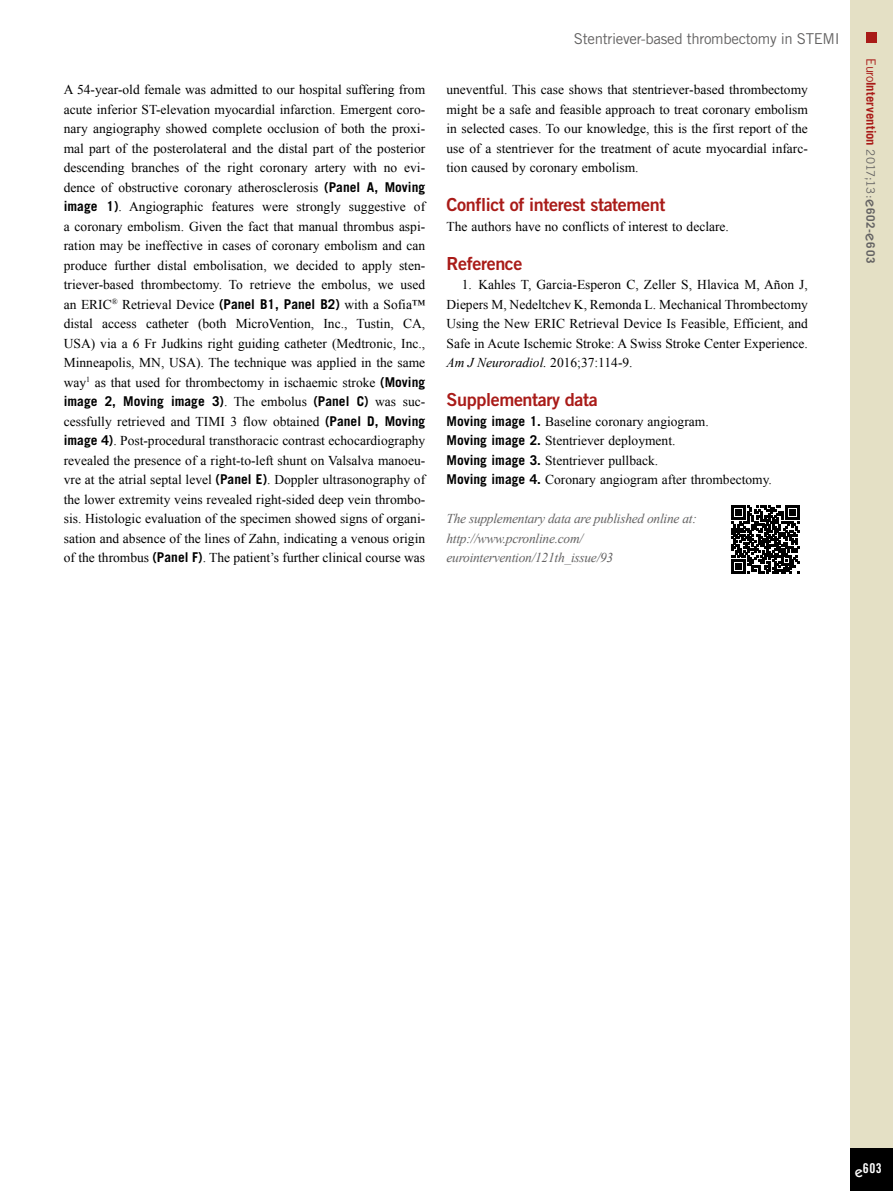
<style>
.page{position:relative;width:893px;height:1191px;background:#fff}
.page>*{position:absolute;margin:0;border:0;box-sizing:border-box;transform-origin:0 0}
.t1{font:18px "Trade Gothic LT Std Bd 2";letter-spacing:-.02em;color:#a91b18}
.t2{font:15px "Trade Gothic LT Std";letter-spacing:-.02em;color:#646363}
.t3{font:13.5px/19.5px "Times New Roman";color:#000;text-align:justify}
.t4{font:italic 13.5px/19.5px "Times New Roman";letter-spacing:-.02em;color:#646363}
.t5{font:700 13.5px "Trade Gothic LT Std";color:#000}
.t6{font:13.5px "Trade Gothic LT Std Bd Cn 20";color:#fff}
.t7{font:700 12.75px "Trade Gothic LT Std";letter-spacing:.005em;color:#a91b18}
.s1{font-family:"Trade Gothic LT Std";font-weight:700}
.s2{font-family:"Times New Roman";font-weight:400}
.s3{font-style:italic}
.s4{font-weight:400}
.s5{font-weight:400;font-size:11.7px;color:#646363}
.s6{font-family:"ITC Kabel Std";font-weight:500;font-size:15px;color:#646363}
.s7{font-size:11.7px;color:#646363}
.s8{font-family:"ITC Kabel Std";font-weight:500;font-size:15px}
</style>
<div class="page">
<div style="left:850px;top:0;width:43px;height:1191px;background:#e4e0c5"></div>
<div style="left:850px;top:1148px;width:43px;height:43px;background:#000"></div>
<div style="left:866px;top:32px;width:11px;height:10px;background:#a91b18"></div>
<svg style="left:731px;top:505px;width:69px;height:68px"></svg>
<p class="t3" style="left:64px;top:80px;width:363px">A 54-year-old female was admitted to our hospital suffering from acute inferior ST-elevation myocardial infarction. Emergent coro&shy;nary angiography showed complete occlusion of both the proxi&shy;mal part of the posterolateral and the distal part of the posterior descending branches of the right coronary artery with no evi&shy;dence of obstructive coronary atherosclerosis <span class="s1">(Panel A, Moving image 1)</span>. Angiographic features were strongly suggestive of a coronary embolism. Given the fact that manual thrombus aspi&shy;ration may be ineffective in cases of coronary embolism and can produce further distal embolisation, we decided to apply sten&shy;triever-based thrombectomy. To retrieve the embolus, we used an ERIC<sup>®</sup> Retrieval Device <span class="s1">(Panel B1, Panel B2)</span> with a Sofia™ distal access catheter (both MicroVention, Inc., Tustin, CA, USA) via a 6 Fr Judkins right guiding catheter (Medtronic, Inc., Minneapolis, MN, USA). The technique was applied in the same way<sup>1</sup> as that used for thrombectomy in ischaemic stroke <span class="s1">(Moving</span></p>
<p class="t5" style="left:64px;top:393px;width:363px">image 2, Moving image 3)<span class="s2">. The embolus</span> (Panel C) <span class="s2">was suc-</span></p>
<p class="t3" style="left:64px;top:411px;width:363px">cessfully retrieved and TIMI 3 flow obtained <span class="s1">(Panel D, Moving image 4)</span>. Post-procedural transthoracic contrast echocardiography revealed the presence of a right-to-left shunt on Valsalva manoeu&shy;vre at the atrial septal level <span class="s1">(Panel E)</span>. Doppler ultrasonography of the lower extremity veins revealed right-sided deep vein thrombo&shy;sis. Histologic evaluation of the specimen showed signs of organi&shy;sation and absence of the lines of Zahn, indicating a venous origin of the thrombus <span class="s1">(Panel F)</span>. The patient’s further clinical course was</p>
<p class="t2" style="left:574px;top:30px;width:267px">Stentriever-based thrombectomy in STEMI</p>
<p class="t3" style="left:446px;top:80px;width:363px">uneventful. This case shows that stentriever-based thrombectomy might be a safe and feasible approach to treat coronary embolism in selected cases. To our knowledge, this is the first report of the use of a stentriever for the treatment of acute myocardial infarc&shy;tion caused by coronary embolism.</p>
<h1 class="t1" style="left:446px;top:194px;width:220px">Conflict of interest statement</h1>
<p class="t3" style="left:446px;top:216px;width:284px">The authors have no conflicts of interest to declare.</p>
<h1 class="t1" style="left:446px;top:252px;width:78px">Reference</h1>
<p class="t3" style="left:446px;top:275px;width:363px;text-indent:15px">1. Kahles T, Garcia-Esperon C, Zeller S, Hlavica M, Añon J, Diepers M, Nedeltchev K, Remonda L. Mechanical Thrombectomy Using the New ERIC Retrieval Device Is Feasible, Efficient, and Safe in Acute Ischemic Stroke: A Swiss Stroke Center Experience.<br><span class="s3">Am J Neuroradiol.</span> 2016;37:114-9.</p>
<h1 class="t1" style="left:446px;top:389px;width:153px">Supplementary data</h1>
<p class="t3" style="left:446px;top:411px;width:327px;text-align:left"><span class="s1">Moving image 1.</span> Baseline coronary angiogram.<br><span class="s1">Moving image 2.</span> Stentriever deployment.<br><span class="s1">Moving image 3.</span> Stentriever pullback.<br><span class="s1">Moving image 4.</span> Coronary angiogram after thrombectomy.</p>
<p class="t4" style="left:446px;top:509px;width:252px">The supplementary data are published online at: http://www.pcronline.com/ eurointervention/121th_issue/93</p>
<p class="t7" style="left:879px;top:58px;width:206px;rotate:90deg"><span class="s4">Euro</span>Intervention <span class="s5">2017;13:</span><span class="s6">e</span><span class="s7">602-</span><span class="s6">e</span><span class="s7">603</span></p>
<p class="t6" style="left:855px;top:1160px;width:28px"><span class="s8">e</span>603</p>
</div>
